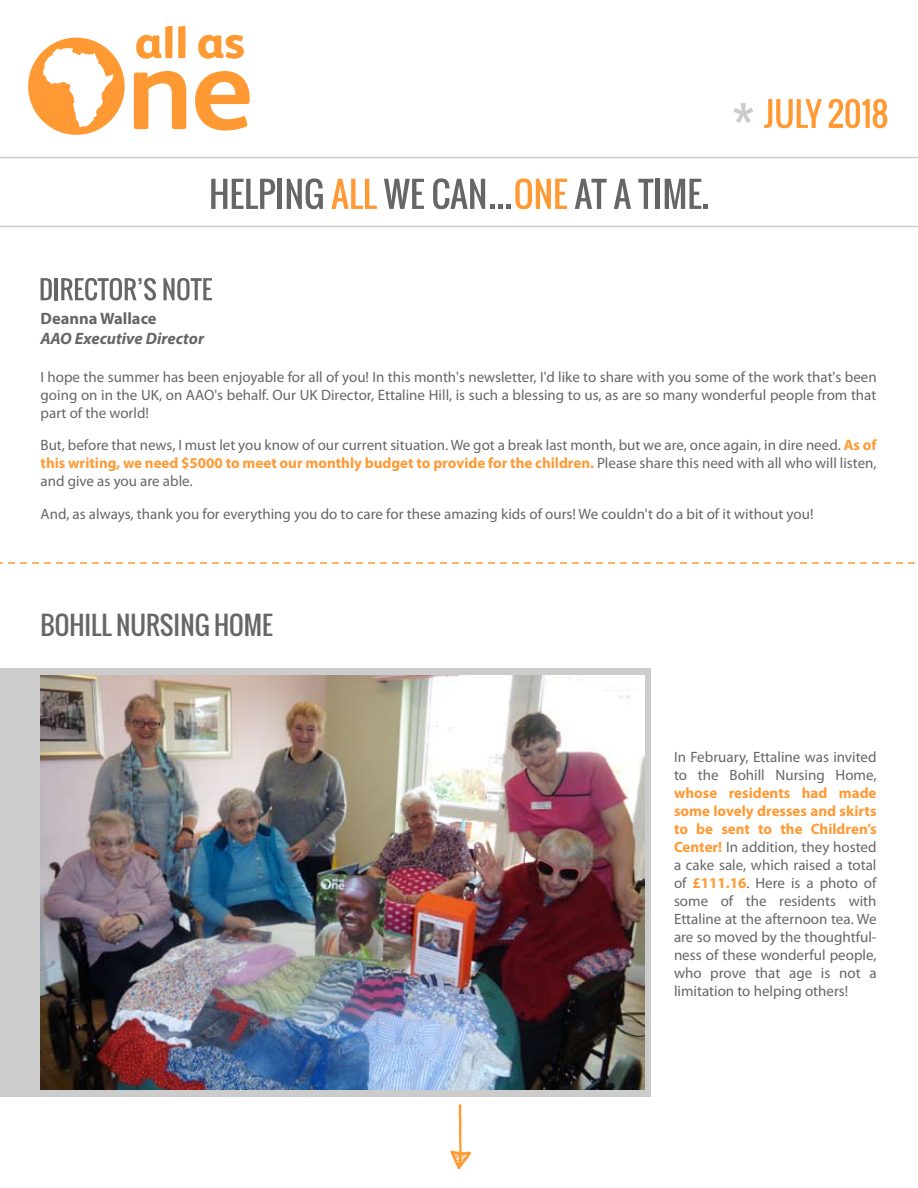
<style>
.page{position:relative;width:918px;height:1188px;background:#fff}
.page>*{position:absolute;margin:0;border:0;box-sizing:border-box;transform-origin:0 0}
.t1{font:25.5px "Oswald";color:#666}
.t2{font:italic 700 16.5px/19.8px "Myriad Pro";color:#666}
.t3{font:15px/18px "Myriad Pro";color:#666;text-align:justify}
.s1{font-style:normal}
.s2{font-weight:700;color:#f93}
</style>
<div class="page">
<svg style="left:764px;top:99px;width:58px;height:29px"></svg>
<svg style="left:829px;top:99px;width:58px;height:29px"></svg>
<svg style="left:211px;top:179px;width:64px;height:30px"></svg>
<hr style="left:278px;top:179px;width:4px;height:30px;background:#666">
<svg style="left:287px;top:178px;width:36px;height:31px"></svg>
<svg style="left:331px;top:179px;width:46px;height:30px"></svg>
<svg style="left:384px;top:179px;width:40px;height:30px"></svg>
<svg style="left:433px;top:178px;width:134px;height:31px"></svg>
<svg style="left:575px;top:179px;width:32px;height:30px"></svg>
<svg style="left:614px;top:179px;width:17px;height:30px"></svg>
<svg style="left:638px;top:179px;width:15px;height:30px"></svg>
<hr style="left:656px;top:179px;width:4px;height:30px;background:#666">
<svg style="left:665px;top:179px;width:42px;height:30px"></svg>
<div style="left:0;top:668px;width:651px;height:428px;background:#ccc"></div>
<svg style="left:136px;top:26px;width:36px;height:33px"></svg>
<svg style="left:178px;top:26px;width:7px;height:32px"></svg>
<svg style="left:198px;top:35px;width:46px;height:24px"></svg>
<svg style="left:134px;top:71px;width:52px;height:58px"></svg>
<svg style="left:195px;top:71px;width:55px;height:60px"></svg>
<svg style="left:28px;top:38px;width:97px;height:97px"></svg>
<hr style="left:0;top:157px;width:918px;height:1px;background:#ccc">
<hr style="left:0;top:226px;width:918px;height:1px;background:#ccc">
<svg style="left:733px;top:103px;width:20px;height:20px"></svg>
<svg style="left:41px;top:278px;width:11px;height:22px"></svg>
<hr style="left:55px;top:278px;width:3px;height:22px;background:#666">
<svg style="left:61px;top:278px;width:95px;height:23px"></svg>
<svg style="left:163px;top:278px;width:49px;height:23px"></svg>
<svg style="left:0;top:562px;width:916px;height:2px"></svg>
<img style="left:41px;top:675px;width:603px;height:414px">
<p class="t2" style="left:41px;top:308px;width:165px"><span class="s1">Deanna Wallace<br></span>AAO Executive Director</p>
<p class="t3" style="left:41px;top:368px;width:838px">I hope the summer has been enjoyable for all of you! In this month's newsletter, I'd like to share with you some of the work that's been going on in the UK, on AAO's behalf. Our UK Director, Ettaline Hill, is such a blessing to us, as are so many wonderful people from that part of the world!</p>
<p class="t3" style="left:41px;top:436px;width:838px">But, before that news, I must let you know of our current situation. We got a break last month, but we are, once again, in dire need. <span class="s2">As of this writing, we need $5000 to meet our monthly budget to provide for the children.</span> Please share this need with all who will listen, and give as you are able.</p>
<p class="t3" style="left:41px;top:504px;width:774px">And, as always, thank you for everything you do to care for these amazing kids of ours! We couldn't do a bit of it without you!</p>
<p class="t1" style="left:41px;top:606px;width:234px">BOHILL NURSING HOME</p>
<p class="t3" style="left:674px;top:747px;width:204px">In February, Ettaline was invited to the Bohill Nursing Home, <span class="s2">whose residents had made some lovely dresses and skirts to be sent to the Children’s Center!</span> In addition, they hosted a cake sale, which raised a total of <span class="s2">£111.16</span>. Here is a photo of some of the residents with Ettaline at the afternoon tea. We are so moved by the thoughtful&shy;ness of these wonderful people, who prove that age is not a limitation to helping others!</p>
</div>
